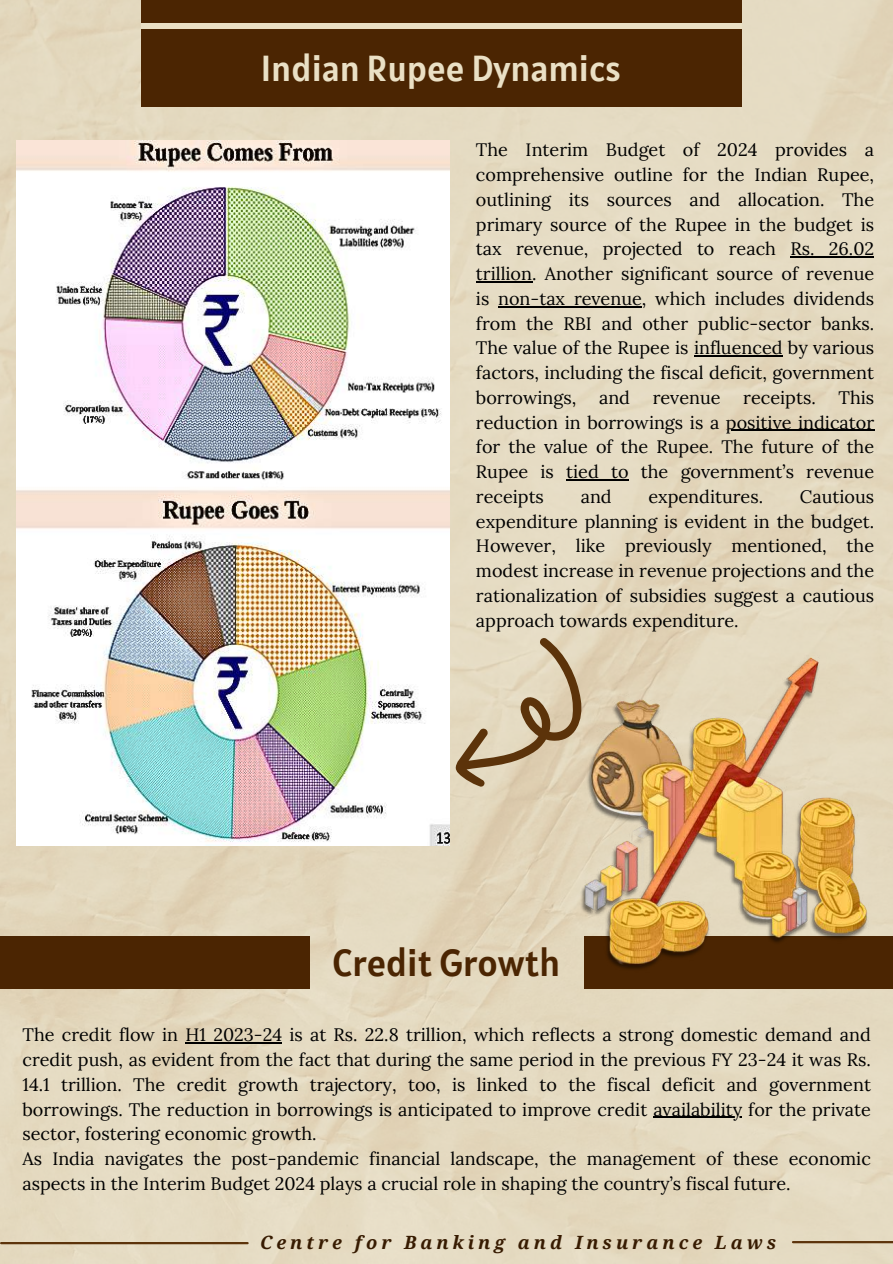
<style>
.page{position:relative;width:893px;height:1264px;background:#fff}
.page>*{position:absolute;margin:0;border:0;box-sizing:border-box;transform-origin:0 0}
.t1{font:37.5px "Alatsi";color:#4b2502}
.t2{font:36px "Alatsi";color:#eae0c5}
.t3{font:italic 700 18.3px "Noto Serif";letter-spacing:.22em;color:#371b01}
.t4{font:18px/24.8px "Lora";color:#000;text-align:justify}
</style>
<div class="page">
<img style="left:0;top:0;width:892px;height:1263px">
<img style="left:16px;top:140px;width:434px;height:705px">
<div style="left:141px;top:0;width:600px;height:106px;background:#4b2502"></div>
<hr style="left:1px;top:1241px;width:246px;height:3px;background:#5c330a">
<hr style="left:793px;top:1240px;width:99px;height:3px;background:#5c330a">
<div style="left:141px;top:23px;width:600px;height:6px;background:#eae0c5"></div>
<div style="left:0;top:936px;width:310px;height:52px;background:#4b2502"></div>
<div style="left:583px;top:936px;width:309px;height:52px;background:#4b2502"></div>
<svg style="left:455px;top:638px;width:129px;height:149px;background:#cebfa2"></svg>
<img style="left:569px;top:644px;width:323px;height:341px">
<hr style="left:790px;top:256px;width:84px;height:1px;background:#000">
<hr style="left:476px;top:281px;width:56px;height:1px;background:#000">
<hr style="left:498px;top:306px;width:143px;height:1px;background:#000">
<hr style="left:694px;top:355px;width:88px;height:1px;background:#000">
<hr style="left:725px;top:430px;width:149px;height:1px;background:#000">
<hr style="left:566px;top:479px;width:62px;height:1px;background:#000">
<hr style="left:185px;top:1042px;width:97px;height:1px;background:#000">
<hr style="left:653px;top:1116px;width:89px;height:1px;background:#000">
<h2 class="t2" style="left:261px;top:45px;width:361px">Indian Rupee Dynamics</h2>
<p class="t4" style="left:476px;top:137px;width:399px">The Interim Budget of 2024 provides a comprehensive outline for the Indian Rupee, outlining its sources and allocation. The primary source of the Rupee in the budget is tax revenue, projected to reach Rs. 26.02 trillion. Another significant source of revenue is non-tax revenue, which includes dividends from the RBI and other public-sector banks.<br>The value of the Rupee is influenced by various factors, including the fiscal deficit, government borrowings,</p>
<p class="t4" style="left:476px;top:385px;width:399px;text-indent:362px">This reduction in borrowings is a positive indicator for the value of the Rupee. The future of the Rupee is tied to the government’s revenue receipts</p>
<p class="t4" style="left:599px;top:385px;width:32px">and</p>
<p class="t4" style="left:652px;top:385px;width:69px">revenue</p>
<p class="t4" style="left:743px;top:385px;width:74px">receipts.</p>
<p class="t4" style="left:580px;top:484px;width:32px">and</p>
<p class="t4" style="left:648px;top:484px;width:116px">expenditures.</p>
<p class="t4" style="left:476px;top:484px;width:399px;text-indent:324px">Cautious expenditure planning is evident in the budget.<br>However, like previously mentioned, the modest increase in revenue projections and the rationalization of subsidies suggest a cautious approach towards expenditure.</p>
<h1 class="t1" style="left:332px;top:938px;width:229px">Credit Growth</h1>
<p class="t4" style="left:22px;top:1022px;width:849px;text-align:left">The credit flow in H1 2023-24 is at Rs. 22.8 trillion, which reflects a strong domestic demand and credit push, as evident from the fact that during the same period in the previous FY 23-24 it was Rs.<br>14.1 trillion. The credit growth trajectory, too, is linked to the fiscal deficit and government borrowings. The reduction in borrowings is anticipated to improve credit availability for the private sector, fostering economic growth.<br>As India navigates the post-pandemic financial landscape, the management of these economic aspects in the Interim Budget 2024 plays a crucial role in shaping the country’s fiscal future.</p>
<p class="t3" style="left:260px;top:1229px;width:517px">Centre for Banking and Insurance Laws</p>
</div>
